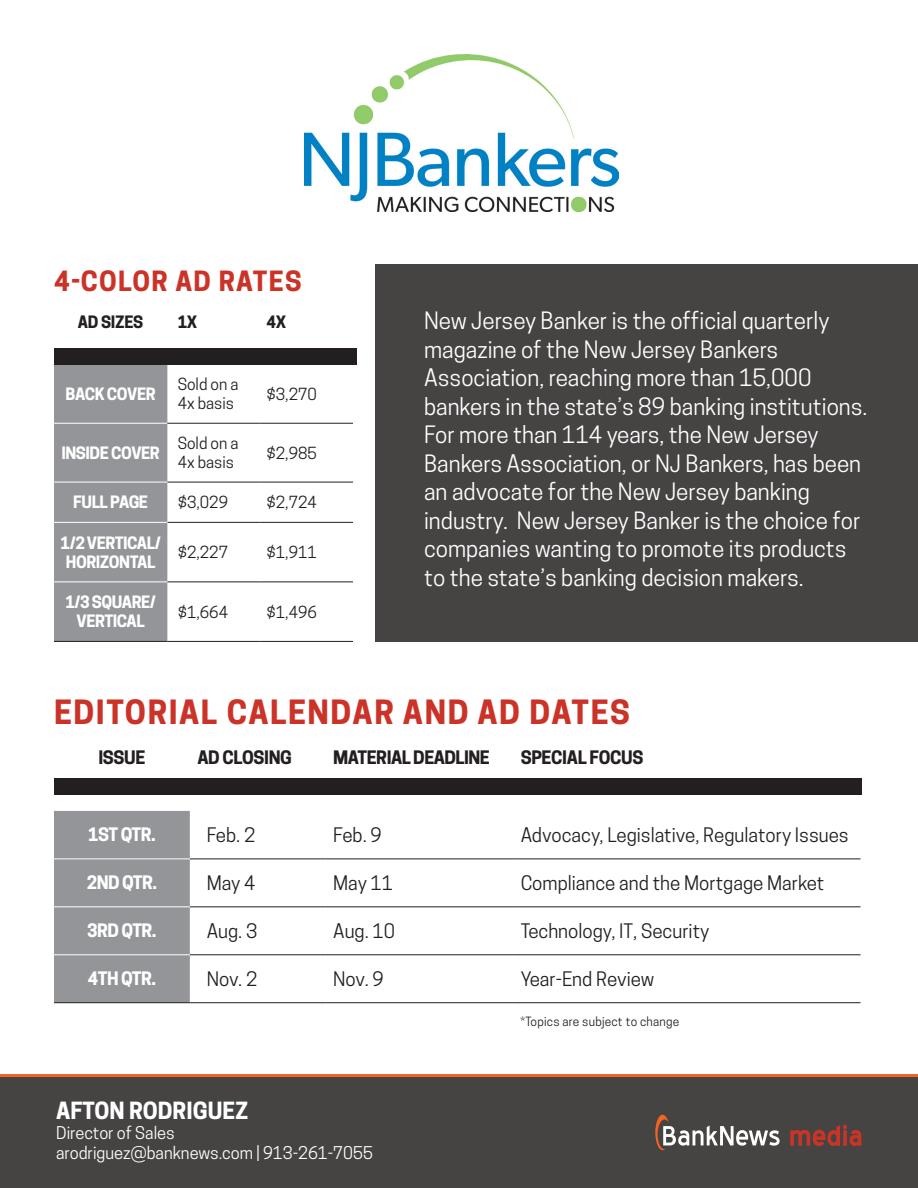
<style>
.page{position:relative;width:918px;height:1188px;background:#fff}
.page>*{position:absolute;margin:0;border:0;box-sizing:border-box;transform-origin:0 0}
.subhead{font:700 31.35px "Cooper Hewitt";letter-spacing:.05em;color:#cb3328}
.subhead-2{font:700 26.25px "Cooper Hewitt";letter-spacing:.05em;color:#cb3328}
.t1{font:22.5px/28.5px "Cooper Hewitt";color:#fff}
.t2{font:700 22.2px "Cooper Hewitt";color:#fff}
.t3{font:18.75px "Cooper Hewitt";color:#231f20}
.t4{font:700 17.4px "Cooper Hewitt";letter-spacing:-.02em;color:#231f20}
.t5{font:700 17.4px "Cooper Hewitt";letter-spacing:-.03em;color:#fff}
.t6{font:16.5px "Cooper Hewitt";color:#fff}
.t7{font:700 16.05px/19.2px "Cooper Hewitt";letter-spacing:-.03em;color:#fff;text-align:center}
.t8{font:700 16.05px "Cooper Hewitt";letter-spacing:-.02em;color:#231f20}
.t9{font:15.75px/18.9px "Cooper Hewitt";color:#231f20}
.big_body_text_intro{font:12px "Cooper Hewitt";letter-spacing:.02em;color:#231f20}
</style>
<div class="page">
<div style="left:0;top:1077px;width:918px;height:111px;background:#464343"></div>
<hr style="left:0;top:1075px;width:918px;height:2px;background:#f26423">
<svg style="left:790px;top:1125px;width:71px;height:21px"></svg>
<svg style="left:655px;top:1115px;width:125px;height:35px"></svg>
<div style="left:54px;top:811px;width:136px;height:191px;background:#939598"></div>
<hr style="left:190px;top:858px;width:136px;height:1px;background:#231f20">
<hr style="left:326px;top:858px;width:187px;height:1px;background:#231f20">
<hr style="left:513px;top:858px;width:348px;height:1px;background:#231f20">
<hr style="left:190px;top:906px;width:136px;height:1px;background:#231f20">
<hr style="left:326px;top:906px;width:187px;height:1px;background:#231f20">
<hr style="left:513px;top:906px;width:348px;height:1px;background:#231f20">
<hr style="left:190px;top:954px;width:136px;height:1px;background:#231f20">
<hr style="left:326px;top:954px;width:187px;height:1px;background:#231f20">
<hr style="left:513px;top:954px;width:348px;height:1px;background:#231f20">
<hr style="left:190px;top:1002px;width:136px;height:1px;background:#231f20">
<hr style="left:326px;top:1002px;width:187px;height:1px;background:#231f20">
<hr style="left:513px;top:1002px;width:348px;height:1px;background:#231f20">
<hr style="left:54px;top:858px;width:136px;height:1px;background:#fff">
<hr style="left:54px;top:906px;width:136px;height:1px;background:#fff">
<hr style="left:54px;top:954px;width:136px;height:1px;background:#fff">
<hr style="left:54px;top:1002px;width:136px;height:1px;background:#231f20">
<div style="left:54px;top:779px;width:808px;height:16px;background:#231f20"></div>
<div style="left:376px;top:264px;width:542px;height:378px;background:#464343"></div>
<div style="left:54px;top:365px;width:113px;height:276px;background:#939598"></div>
<hr style="left:167px;top:581px;width:93px;height:1px;background:#231f20">
<hr style="left:260px;top:581px;width:93px;height:1px;background:#231f20">
<hr style="left:167px;top:482px;width:93px;height:1px;background:#231f20">
<hr style="left:167px;top:522px;width:93px;height:1px;background:#231f20">
<hr style="left:167px;top:641px;width:93px;height:1px;background:#231f20">
<hr style="left:260px;top:482px;width:93px;height:1px;background:#231f20">
<hr style="left:260px;top:522px;width:93px;height:1px;background:#231f20">
<hr style="left:260px;top:641px;width:93px;height:1px;background:#231f20">
<hr style="left:54px;top:581px;width:113px;height:1px;background:#fff">
<hr style="left:54px;top:482px;width:113px;height:1px;background:#fff">
<hr style="left:54px;top:522px;width:113px;height:1px;background:#fff">
<hr style="left:54px;top:423px;width:113px;height:1px;background:#fff">
<hr style="left:167px;top:423px;width:93px;height:1px;background:#231f20">
<hr style="left:260px;top:423px;width:93px;height:1px;background:#231f20">
<hr style="left:54px;top:641px;width:113px;height:1px;background:#231f20">
<div style="left:54px;top:349px;width:302px;height:16px;background:#231f20"></div>
<img style="left:305px;top:54px;width:313px;height:158px">
<p class="subhead-2" style="left:54px;top:265px;width:249px">4-COLOR AD RATES</p>
<p class="t8" style="left:78px;top:313px;width:67px">AD SIZES</p>
<p class="t8" style="left:178px;top:313px;width:21px">1X</p>
<p class="t8" style="left:266px;top:313px;width:21px">4X</p>
<p class="t7" style="left:66px;top:384px;width:92px">BACK COVER</p>
<p class="t9" style="left:178px;top:375px;width:62px">Sold on a<br>4x basis</p>
<p class="t9" style="left:266px;top:384px;width:52px">$3,270</p>
<p class="t7" style="left:61px;top:443px;width:100px">INSIDE COVER</p>
<p class="t9" style="left:178px;top:434px;width:62px">Sold on a<br>4x basis</p>
<p class="t9" style="left:266px;top:443px;width:52px">$2,985</p>
<p class="t7" style="left:73px;top:493px;width:77px">FULL PAGE</p>
<p class="t9" style="left:178px;top:493px;width:52px">$3,029</p>
<p class="t9" style="left:266px;top:493px;width:52px">$2,724</p>
<p class="t7" style="left:61px;top:533px;width:102px">1/2 VERTICAL/<br>HORIZONTAL</p>
<p class="t9" style="left:178px;top:543px;width:52px">$2,227</p>
<p class="t9" style="left:266px;top:543px;width:52px">$1,911</p>
<p class="t7" style="left:65px;top:592px;width:92px">1/3 SQUARE/<br>VERTICAL</p>
<p class="t9" style="left:178px;top:602px;width:52px">$1,664</p>
<p class="t9" style="left:266px;top:602px;width:52px">$1,496</p>
<p class="t1" style="left:424px;top:306px;width:445px">New Jersey Banker is the official quarterly magazine of the New Jersey Bankers Association, reaching more than 15,000 bankers in the state’s 89 banking institutions.<br>For more than 114 years, the New Jersey Bankers Association, or NJ Bankers, has been an advocate for the New Jersey banking industry. New Jersey Banker is the choice for companies wanting to promote its products to the state’s banking decision makers.</p>
<p class="subhead" style="left:54px;top:694px;width:578px">EDITORIAL CALENDAR AND AD DATES</p>
<p class="t4" style="left:98px;top:748px;width:49px">ISSUE</p>
<p class="t4" style="left:197px;top:748px;width:96px">AD CLOSING</p>
<p class="t4" style="left:333px;top:748px;width:158px">MATERIAL DEADLINE</p>
<p class="t4" style="left:521px;top:748px;width:124px">SPECIAL FOCUS</p>
<p class="t5" style="left:88px;top:825px;width:69px">1ST QTR.</p>
<p class="t3" style="left:207px;top:824px;width:50px">Feb. 2</p>
<p class="t3" style="left:333px;top:824px;width:50px">Feb. 9</p>
<p class="t3" style="left:521px;top:824px;width:330px">Advocacy, Legislative, Regulatory Issues</p>
<p class="t5" style="left:87px;top:873px;width:72px">2ND QTR.</p>
<p class="t3" style="left:207px;top:872px;width:50px">May 4</p>
<p class="t3" style="left:333px;top:872px;width:61px">May 11</p>
<p class="t3" style="left:521px;top:872px;width:305px">Compliance and the Mortgage Market</p>
<p class="t5" style="left:87px;top:921px;width:71px">3RD QTR.</p>
<p class="t3" style="left:207px;top:920px;width:52px">Aug. 3</p>
<p class="t3" style="left:333px;top:920px;width:63px">Aug. 10</p>
<p class="t3" style="left:521px;top:920px;width:190px">Technology, IT, Security</p>
<p class="t5" style="left:88px;top:968px;width:70px">4TH QTR.</p>
<p class="t3" style="left:207px;top:968px;width:52px">Nov. 2</p>
<p class="t3" style="left:333px;top:968px;width:52px">Nov. 9</p>
<p class="t3" style="left:521px;top:968px;width:135px">Year-End Review</p>
<p class="t2" style="left:56px;top:1098px;width:194px">AFTON RODRIGUEZ</p>
<p class="t6" style="left:56px;top:1123px;width:120px">Director of Sales</p>
<p class="t6" style="left:56px;top:1143px;width:318px">arodriguez@banknews.com | 913-261-7055</p>
<p class="big_body_text_intro" style="left:521px;top:1014px;width:160px">*Topics are subject to change</p>
</div>
